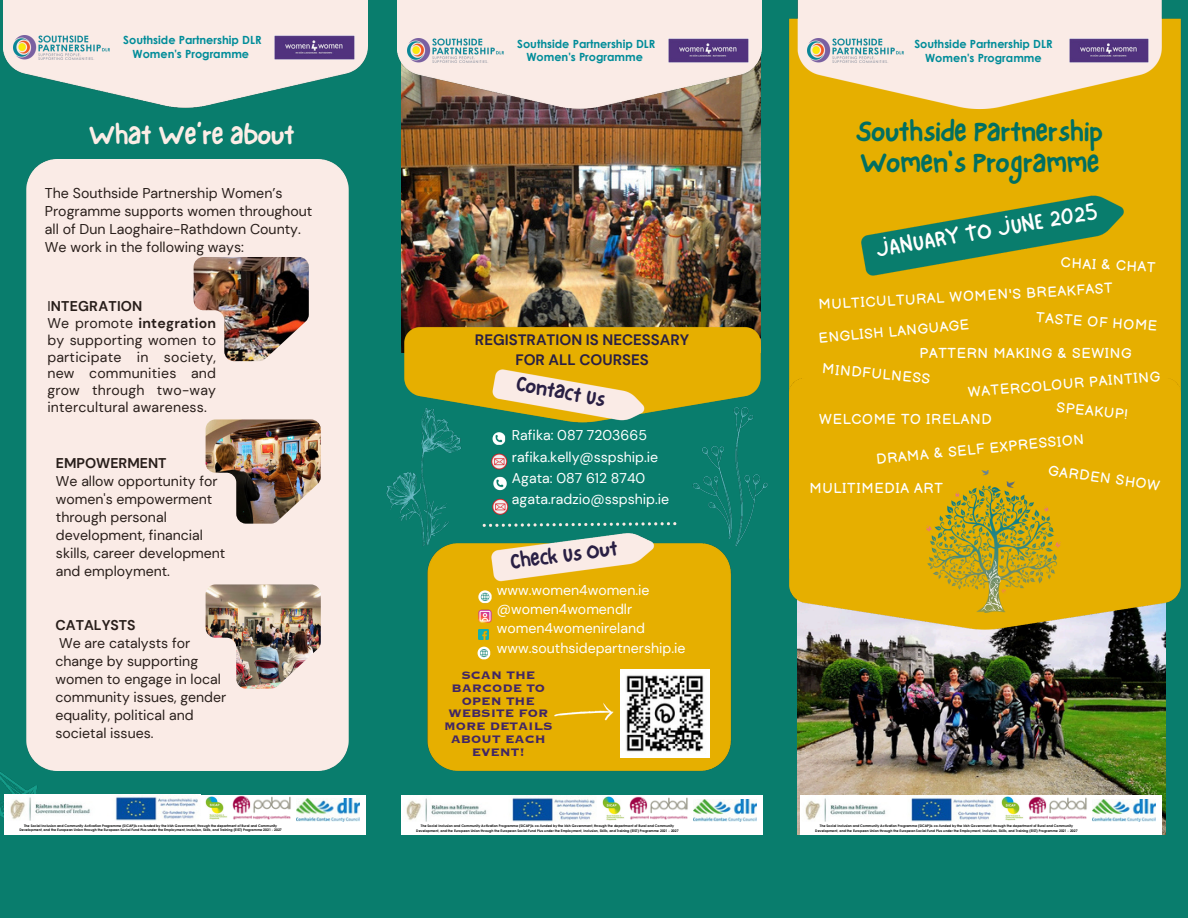
<style>
.page{position:relative;width:1188px;height:918px;background:#097d6d}
.page>*{position:absolute;margin:0;border:0;box-sizing:border-box;transform-origin:0 0}
.t1{font:28.2px/30.8px "NF One Little Font Bold";color:#016f61}
.t2{font:27.45px "NF One Little Font Bold";color:#fcede6}
.t3{font:24px "NF One Little Font Regular";color:#fff}
.t4{font:21.15px "NF One Little Font Bold";color:#291f44}
.t5{font:700 15.15px/20.1px "DM Sans";color:#291f44;text-align:center}
.t6{font:14.25px/18px "DM Sans";color:#281e1a}
.t7{font:14.1px/18px "DM Sans";color:#281e1a}
.t8{font:14.1px "Balsamiq Sans";letter-spacing:.05em;color:#fff}
.t9{font:14.1px/21.1px "DM Sans";color:#fff}
.t10{font:14.1px/12.8px "Copperplate Gothic LT Pro 33 BC";color:#412665;text-align:center}
.t11{font:700 11.25px/13.8px "Century Gothic";color:#008c99;text-align:center}
.t12{font:700 3.45px/4.2px "Century Gothic";color:#000;text-align:center}
.s1{font-weight:700}
</style>
<div class="page">
<img style="left:798px;top:630px;width:368px;height:205px">
<img style="left:0;top:770px;width:72px;height:48px">
<img style="left:401px;top:110px;width:359px;height:210px">
<div style="left:26px;top:160px;width:322px;height:610px;background:#faebe6"></div>
<img style="left:206px;top:584px;width:115px;height:105px">
<img style="left:194px;top:257px;width:115px;height:104px">
<img style="left:206px;top:419px;width:115px;height:105px">
<img style="left:386px;top:480px;width:382px;height:291px">
<img style="left:621px;top:669px;width:89px;height:89px">
<img style="left:471px;top:584px;width:27px;height:46px">
<svg style="left:478px;top:629px;width:11px;height:10px"></svg>
<img style="left:4px;top:0;width:363px;height:108px">
<svg style="left:478px;top:647px;width:12px;height:12px"></svg>
<img style="left:14px;top:36px;width:95px;height:23px">
<img style="left:275px;top:36px;width:80px;height:23px">
<img style="left:789px;top:0;width:392px;height:379px">
<img style="left:808px;top:39px;width:95px;height:23px">
<img style="left:1069px;top:39px;width:80px;height:23px">
<div style="left:4px;top:795px;width:362px;height:39px;background:#fff"></div>
<img style="left:397px;top:320px;width:370px;height:214px">
<img style="left:789px;top:379px;width:392px;height:251px">
<img style="left:862px;top:196px;width:262px;height:80px">
<img style="left:297px;top:799px;width:63px;height:22px">
<img style="left:10px;top:795px;width:188px;height:25px">
<img style="left:205px;top:796px;width:23px;height:24px">
<img style="left:233px;top:796px;width:58px;height:23px">
<img style="left:926px;top:471px;width:134px;height:141px">
<img style="left:398px;top:0;width:363px;height:110px">
<img style="left:408px;top:39px;width:95px;height:23px">
<img style="left:669px;top:39px;width:80px;height:23px">
<div style="left:401px;top:796px;width:362px;height:39px;background:#fff"></div>
<img style="left:694px;top:799px;width:63px;height:23px">
<div style="left:800px;top:796px;width:362px;height:39px;background:#fff"></div>
<img style="left:401px;top:795px;width:196px;height:26px">
<img style="left:602px;top:797px;width:23px;height:23px">
<img style="left:630px;top:796px;width:58px;height:24px">
<img style="left:1093px;top:799px;width:63px;height:23px">
<img style="left:800px;top:795px;width:196px;height:26px">
<img style="left:1001px;top:797px;width:23px;height:23px">
<img style="left:1029px;top:796px;width:58px;height:24px">
<h6 class="t11" style="left:123px;top:33px;width:140px">Southside Partnership DLR<br>Women's Programme</h6>
<p class="t11" style="left:517px;top:36px;width:140px">Southside Partnership DLR<br>Women's Programme</p>
<h6 class="t11" style="left:914px;top:36px;width:140px">Southside Partnership DLR</h6>
<p class="t11" style="left:925px;top:50px;width:118px">Women's Programme</p>
<p class="t2" style="left:89px;top:118px;width:208px">What We’re about</p>
<p class="t6" style="left:45px;top:184px;width:269px">The Southside Partnership Women’s Programme supports women throughout all of Dun Laoghaire-Rathdown County.<br>We work in the following ways:</p>
<h1 class="t7" style="left:47px;top:298px;width:170px;line-height:16.8px">I<span class="s1">NTEGRATION<br></span>We promote <span class="s1">integration </span>by supporting women to participate in society, new communities and grow through two-way intercultural awareness.</h1>
<p class="t7" style="left:56px;top:455px;width:171px"><span class="s1">EMPOWERMENT<br></span>We allow opportunity for women's empowerment through personal development, financial skills, career development and employment.</p>
<h6 class="t7" style="left:55px;top:616px;width:172px"><span class="s1">CATALYSTS<br></span>We are catalysts for change by supporting women to engage in local community issues, gender equality, political and societal issues.</h6>
<p class="t5" style="left:475px;top:329px;width:216px">REGISTRATION IS NECESSARY<br>FOR ALL COURSES</p>
<p class="t4" style="left:519px;top:371px;width:91px;rotate:10deg">Contact Us</p>
<p class="t9" style="left:512px;top:425px;width:159px">Rafika: 087 7203665 rafika.kelly@sspship.ie<br>Agata: 087 612 8740 agata.radzio@sspship.ie</p>
<p class="t4" style="left:509px;top:549px;width:109px;rotate:-7deg">Check Us Out</p>
<h6 class="t9" style="left:497px;top:581px;width:190px;line-height:19px">www.women4women.ie @women4womendlr women4womenireland www.southsidepartnership.ie</h6>
<p class="t10" style="left:444px;top:670px;width:110px">SCAN THE<br>BARCODE TO<br>OPEN THE<br>WEBSITE FOR<br>MORE DETAILS<br>ABOUT EACH<br>EVENT!</p>
<p class="t1" style="left:856px;top:116px;width:248px">Southside Partnership<br>Women's Programme</p>
<p class="t3" style="left:873px;top:236px;width:226px;rotate:-10deg">JANUARY TO JUNE 2025</p>
<p class="t8" style="left:1061px;top:255px;width:96px;rotate:3deg">CHAI &amp; CHAT</p>
<h4 class="t8" style="left:818px;top:296px;width:296px;rotate:-3deg">MULTICULTURAL WOMEN'S BREAKFAST</h4>
<h3 class="t8" style="left:1037px;top:310px;width:123px;rotate:4deg">TASTE OF HOME</h3>
<p class="t8" style="left:818px;top:331px;width:153px;rotate:-6deg">ENGLISH LANGUAGE</p>
<h3 class="t8" style="left:920px;top:345px;width:214px">PATTERN MAKING &amp; SEWING</h3>
<p class="t8" style="left:823px;top:361px;width:110px;rotate:5deg">MINDFULNESS</p>
<h6 class="t8" style="left:1057px;top:400px;width:73px;rotate:5deg">SPEAKUP!</h6>
<p class="t8" style="left:967px;top:385px;width:194px;rotate:-5deg">WATERCOLOUR PAINTING</p>
<p class="t8" style="left:819px;top:411px;width:174px">WELCOME TO IRELAND</p>
<p class="t8" style="left:876px;top:452px;width:210px;rotate:-6deg">DRAMA &amp; SELF EXPRESSION</p>
<h5 class="t8" style="left:1050px;top:462px;width:114px;rotate:8deg">GARDEN SHOW</h5>
<h6 class="t8" style="left:809px;top:480px;width:135px">MULITIMEDIA ART</h6>
<p class="t12" style="left:20px;top:823px;width:264px">The Social Inclusion and Community Activation Programme (SICAP)is co-funded by the Irish Government, through the department of Rural and Community<br>Development, and the European Union through the European Social Fund Plus under the Employment, Inclusion, Skills, and Training (EIST) Programme 2021 - 2027</p>
<p class="t12" style="left:416px;top:824px;width:264px">The Social Inclusion and Community Activation Programme (SICAP)is co-funded by the Irish Government, through the department of Rural and Community<br>Development, and the European Union through the European Social Fund Plus under the Employment, Inclusion, Skills, and Training (EIST) Programme 2021 - 2027</p>
<p class="t12" style="left:815px;top:824px;width:264px">The Social Inclusion and Community Activation Programme (SICAP)is co-funded by the Irish Government, through the department of Rural and Community<br>Development, and the European Union through the European Social Fund Plus under the Employment, Inclusion, Skills, and Training (EIST) Programme 2021 - 2027</p>
</div>
